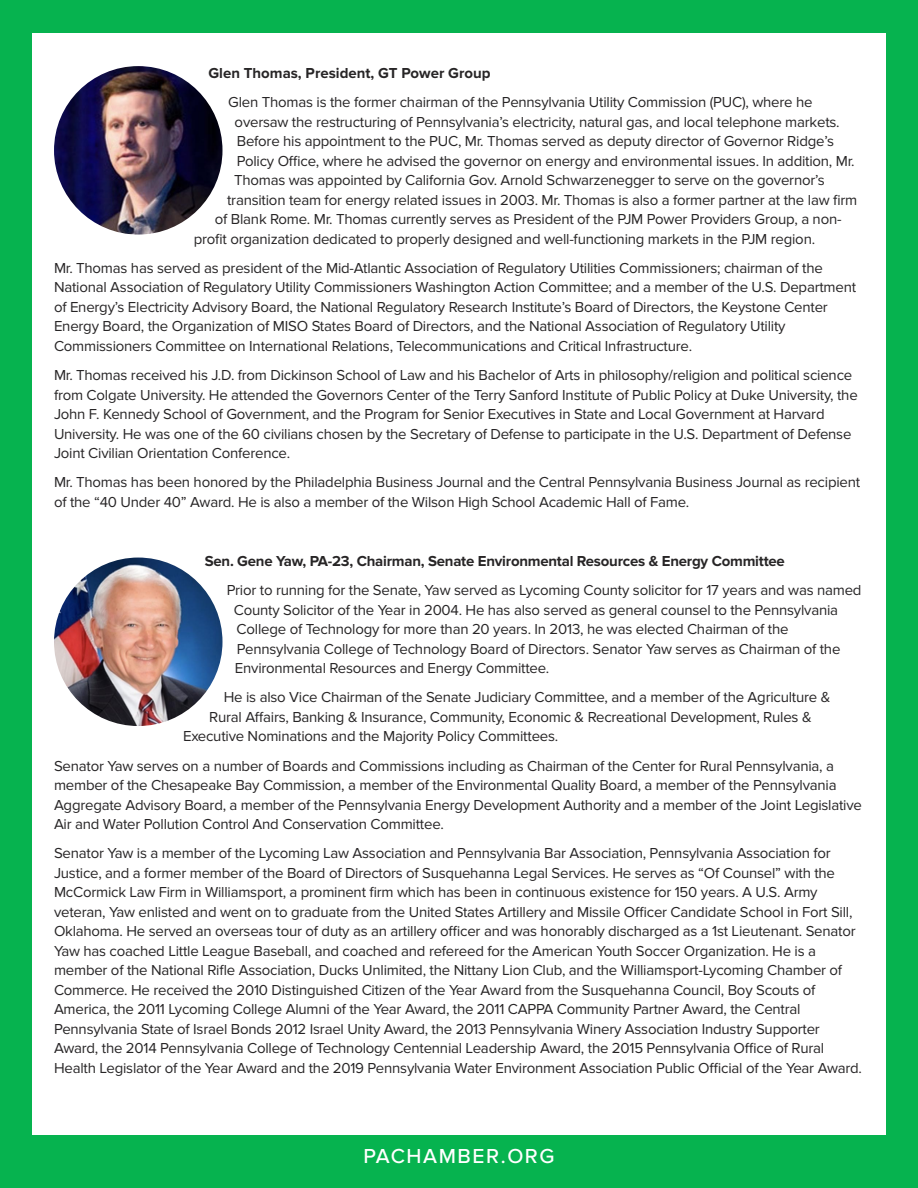
<style>
.page{position:relative;width:918px;height:1188px;background:#06b34f}
.page>*{position:absolute;margin:0;border:0;box-sizing:border-box;transform-origin:0 0}
.t1{font:500 21px "Proxima Nova";letter-spacing:.075em;color:#fff}
.t2{font:15px/19.5px "Proxima Nova";letter-spacing:-.015em;color:#272526}
.t3{font:700 15px "Proxima Nova";letter-spacing:-.015em;color:#272526}
</style>
<div class="page">
<div style="left:32px;top:33px;width:854px;height:1101px;background:#fff"></div>
<img style="left:54px;top:558px;width:169px;height:168px;border-radius:50%">
<img style="left:54px;top:66px;width:169px;height:169px;border-radius:50%">
<p class="t3" style="left:208px;top:68px;width:284px">Glen Thomas, President, GT Power Group</p>
<p class="t2" style="left:228px;top:94px;width:586px">Glen Thomas is the former chairman of the Pennsylvania Utility Commission (PUC), where he</p>
<p class="t2" style="left:235px;top:113px;width:607px">oversaw the restructuring of Pennsylvania’s electricity, natural gas, and local telephone markets.</p>
<p class="t2" style="left:237px;top:133px;width:599px">Before his appointment to the PUC, Mr. Thomas served as deputy director of Governor Ridge’s</p>
<p class="t2" style="left:237px;top:152px;width:620px">Policy Office, where he advised the governor on energy and environmental issues. In addition, Mr.</p>
<p class="t2" style="left:234px;top:172px;width:592px">Thomas was appointed by California Gov. Arnold Schwarzenegger to serve on the governor’s</p>
<p class="t2" style="left:227px;top:191px;width:632px">transition team for energy related issues in 2003. Mr. Thomas is also a former partner at the law firm</p>
<p class="t2" style="left:215px;top:211px;width:628px">of Blank Rome. Mr. Thomas currently serves as President of the PJM Power Providers Group, a non-</p>
<p class="t2" style="left:194px;top:230px;width:623px">profit organization dedicated to properly designed and well-functioning markets in the PJM region.</p>
<p class="t2" style="left:54px;top:260px;width:804px">Mr. Thomas has served as president of the Mid-Atlantic Association of Regulatory Utilities Commissioners; chairman of the National Association of Regulatory Utility Commissioners Washington Action Committee; and a member of the U.S. Department of Energy’s Electricity Advisory Board, the National Regulatory Research Institute’s Board of Directors, the Keystone Center Energy Board, the Organization of MISO States Board of Directors, and the National Association of Regulatory Utility Commissioners Committee on International Relations, Telecommunications and Critical Infrastructure.</p>
<p class="t2" style="left:54px;top:367px;width:805px">Mr. Thomas received his J.D. from Dickinson School of Law and his Bachelor of Arts in philosophy/religion and political science from Colgate University. He attended the Governors Center of the Terry Sanford Institute of Public Policy at Duke University, the John F. Kennedy School of Government, and the Program for Senior Executives in State and Local Government at Harvard University. He was one of the 60 civilians chosen by the Secretary of Defense to participate in the U.S. Department of Defense Joint Civilian Orientation Conference.</p>
<p class="t2" style="left:54px;top:474px;width:808px">Mr. Thomas has been honored by the Philadelphia Business Journal and the Central Pennsylvania Business Journal as recipient of the “40 Under 40” Award. He is also a member of the Wilson High School Academic Hall of Fame.</p>
<p class="t3" style="left:205px;top:556px;width:582px">Sen. Gene Yaw, PA-23, Chairman, Senate Environmental Resources &amp; Energy Committee</p>
<p class="t2" style="left:234px;top:582px;width:629px;text-indent:-7px">Prior to running for the Senate, Yaw served as Lycoming County solicitor for 17 years and was named County Solicitor of the Year in 2004. He has also served as general counsel to the Pennsylvania College of Technology for more than 20 years. In 2013, he was elected Chairman of the Pennsylvania College of Technology Board of Directors. Senator Yaw serves as Chairman of the Environmental Resources and Energy Committee.</p>
<p class="t2" style="left:224px;top:689px;width:608px">He is also Vice Chairman of the Senate Judiciary Committee, and a member of the Agriculture &amp;</p>
<p class="t2" style="left:209px;top:709px;width:604px">Rural Affairs, Banking &amp; Insurance, Community, Economic &amp; Recreational Development, Rules &amp;</p>
<p class="t2" style="left:183px;top:728px;width:377px">Executive Nominations and the Majority Policy Committees.</p>
<p class="t2" style="left:54px;top:757px;width:810px">Senator Yaw serves on a number of Boards and Commissions including as Chairman of the Center for Rural Pennsylvania, a member of the Chesapeake Bay Commission, a member of the Environmental Quality Board, a member of the Pennsylvania Aggregate Advisory Board, a member of the Pennsylvania Energy Development Authority and a member of the Joint Legislative Air and Water Pollution Control And Conservation Committee.</p>
<p class="t2" style="left:54px;top:845px;width:810px">Senator Yaw is a member of the Lycoming Law Association and Pennsylvania Bar Association, Pennsylvania Association for Justice, and a former member of the Board of Directors of Susquehanna Legal Services. He serves as “Of Counsel” with the McCormick Law Firm in Williamsport, a prominent firm which has been in continuous existence for 150 years. A U.S. Army veteran, Yaw enlisted and went on to graduate from the United States Artillery and Missile Officer Candidate School in Fort Sill, Oklahoma. He served an overseas tour of duty as an artillery officer and was honorably discharged as a 1st Lieutenant. Senator Yaw has coached Little League Baseball, and coached and refereed for the American Youth Soccer Organization. He is a member of the National Rifle Association, Ducks Unlimited, the Nittany Lion Club, and the Williamsport-Lycoming Chamber of Commerce. He received the 2010 Distinguished Citizen of the Year Award from the Susquehanna Council, Boy Scouts of America, the 2011 Lycoming College Alumni of the Year Award, the 2011 CAPPA Community Partner Award, the Central Pennsylvania State of Israel Bonds 2012 Israel Unity Award, the 2013 Pennsylvania Winery Association Industry Supporter Award, the 2014 Pennsylvania College of Technology Centennial Leadership Award, the 2015 Pennsylvania Office of Rural Health Legislator of the Year Award and the 2019 Pennsylvania Water Environment Association Public Official of the Year Award.</p>
<p class="t1" style="left:363px;top:1149px;width:193px">PACHAMBER.ORG</p>
</div>
